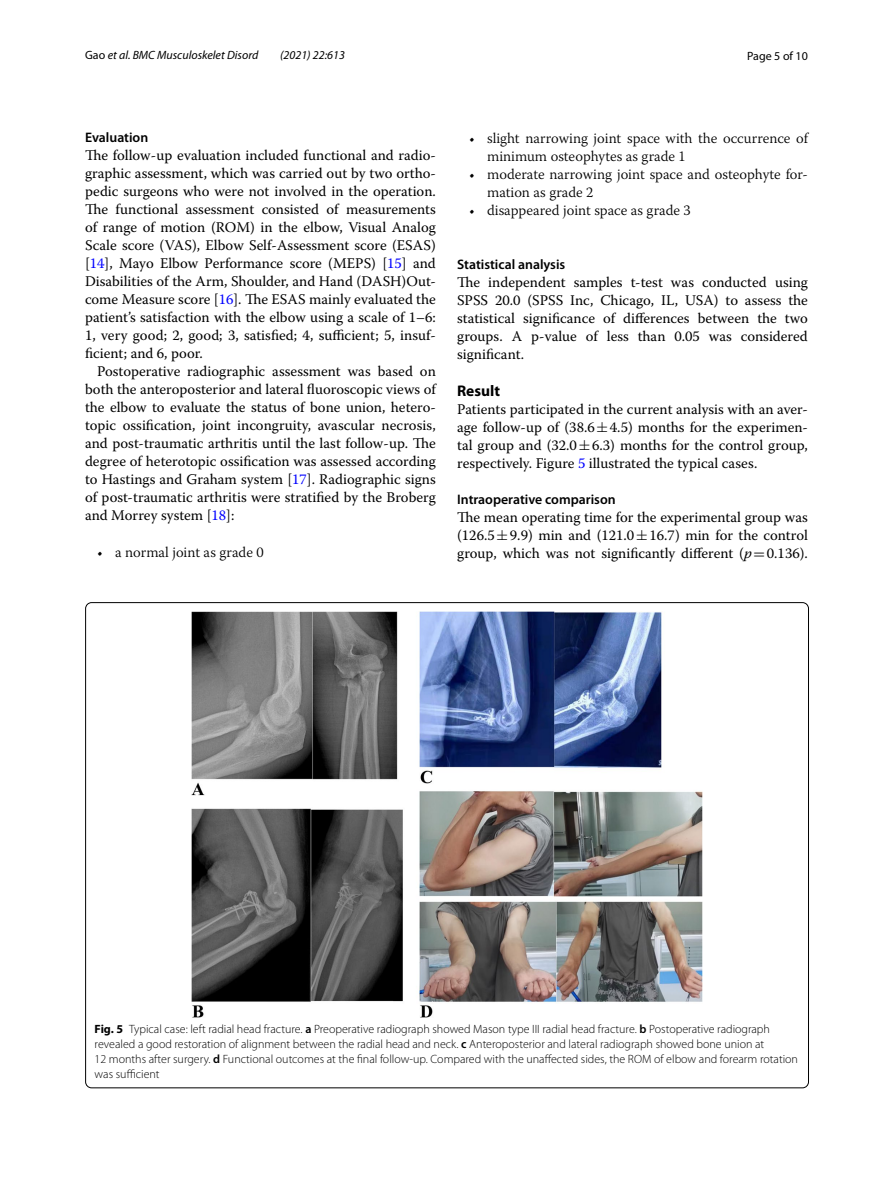
<style>
.page{position:relative;width:893px;height:1187px;background:#fff}
.page>*{position:absolute;margin:0;border:0;box-sizing:border-box;transform-origin:0 0}
.t1{font:700 15.45px "Myriad Pro";color:#000}
.t2{font:14.7px/18px "Warnock Pro";color:#000;text-align:justify}
.t3{font:300 14.7px/18px "Warnock Pro";color:#000}
.t4{font:600 13.8px "Myriad Pro";color:#000}
.t5{font:300 12px/15px "Myriad Pro";color:#000}
.t6{font:italic 12px "Myriad Pro";color:#000}
.t7{font:12px "Myriad Pro";color:#000}
.s1{font-style:normal}
.s2{color:#00f}
.s3{font-family:"MTSY"}
.s4{font-style:italic}
.s5{font-weight:700}
.s6{font-weight:600}
</style>
<div class="page">
<img style="left:192px;top:611px;width:510px;height:406px">
<p class="t6" style="left:85px;top:48px;width:175px"><span class="s1">Gao</span> et al. BMC Musculoskelet Disord</p>
<p class="t6" style="left:280px;top:48px;width:66px">(2021) 22:613</p>
<p class="t7" style="left:747px;top:48px;width:62px">Page 5 of 10</p>
<p class="t4" style="left:85px;top:129px;width:65px">Evaluation</p>
<p class="t2" style="left:85px;top:146px;width:352px">The follow-up evaluation included functional and radio&shy;graphic assessment, which was carried out by two ortho&shy;pedic surgeons who were not involved in the operation.<br>The functional assessment consisted of measurements of range of motion (ROM) in the elbow, Visual Analog Scale score (VAS), Elbow Self-Assessment score (ESAS) [<span class="s2">14</span>], Mayo Elbow Performance score (MEPS) [<span class="s2">15</span>] and Disabilities of the Arm, Shoulder, and Hand (DASH)Out&shy;come Measure score [<span class="s2">16</span>]. The ESAS mainly evaluated the patient’s satisfaction with the elbow using a scale of 1–6:<br>1, very good; 2, good; 3, satisfied; 4, sufficient; 5, insuf&shy;ficient; and 6, poor.</p>
<p class="t2" style="left:85px;top:362px;width:352px;text-indent:12px">Postoperative radiographic assessment was based on both the anteroposterior and lateral fluoroscopic views of the elbow to evaluate the status of bone union, hetero&shy;topic ossification, joint incongruity, avascular necrosis, and post-traumatic arthritis until the last follow-up. The degree of heterotopic ossification was assessed according to Hastings and Graham system [<span class="s2">17</span>]. Radiographic signs of post-traumatic arthritis were stratified by the Broberg and Morrey system [<span class="s2">18</span>]:</p>
<p class="t3" style="left:97px;top:543px;width:168px">• a normal joint as grade 0</p>
<p class="t3" style="left:487px;top:128px;width:322px;text-indent:-18px">• slight narrowing joint space with the occurrence of minimum osteophytes as grade 1</p>
<p class="t3" style="left:487px;top:164px;width:322px;text-indent:-18px">• moderate narrowing joint space and osteophyte for&shy;mation as grade 2</p>
<p class="t3" style="left:469px;top:200px;width:223px">• disappeared joint space as grade 3</p>
<p class="t4" style="left:457px;top:256px;width:110px">Statistical analysis</p>
<p class="t2" style="left:457px;top:273px;width:352px">The independent samples t-test was conducted using SPSS 20.0 (SPSS Inc, Chicago, IL, USA) to assess the statistical significance of differences between the two groups. A p-value of less than 0.05 was considered significant.</p>
<p class="t1" style="left:457px;top:380px;width:44px">Result</p>
<p class="t2" style="left:457px;top:399px;width:352px">Patients participated in the current analysis with an aver&shy;age follow-up of (38.6<span class="s3">±</span>4.5) months for the experimen&shy;tal group and (32.0<span class="s3">±</span>6.3) months for the control group, respectively. Figure <span class="s2">5</span> illustrated the typical cases.</p>
<p class="t4" style="left:457px;top:490px;width:160px">Intraoperative comparison</p>
<p class="t2" style="left:457px;top:507px;width:352px">The mean operating time for the experimental group was (126.5<span class="s3">±</span>9.9) min and (121.0<span class="s3">±</span>16.7) min for the control group, which was not significantly different (<span class="s4">p</span><span class="s3">=</span>0.136).</p>
<p class="t5" style="left:95px;top:1021px;width:705px"><span class="s5">Fig. 5</span> Typical case: left radial head fracture. <span class="s6">a</span> Preoperative radiograph showed Mason type III radial head fracture. <span class="s6">b</span> Postoperative radiograph revealed a good restoration of alignment between the radial head and neck. <span class="s6">c</span> Anteroposterior and lateral radiograph showed bone union at<br>12 months after surgery. <span class="s6">d</span> Functional outcomes at the final follow-up. Compared with the unaffected sides, the ROM of elbow and forearm rotation was sufficient</p>
</div>
